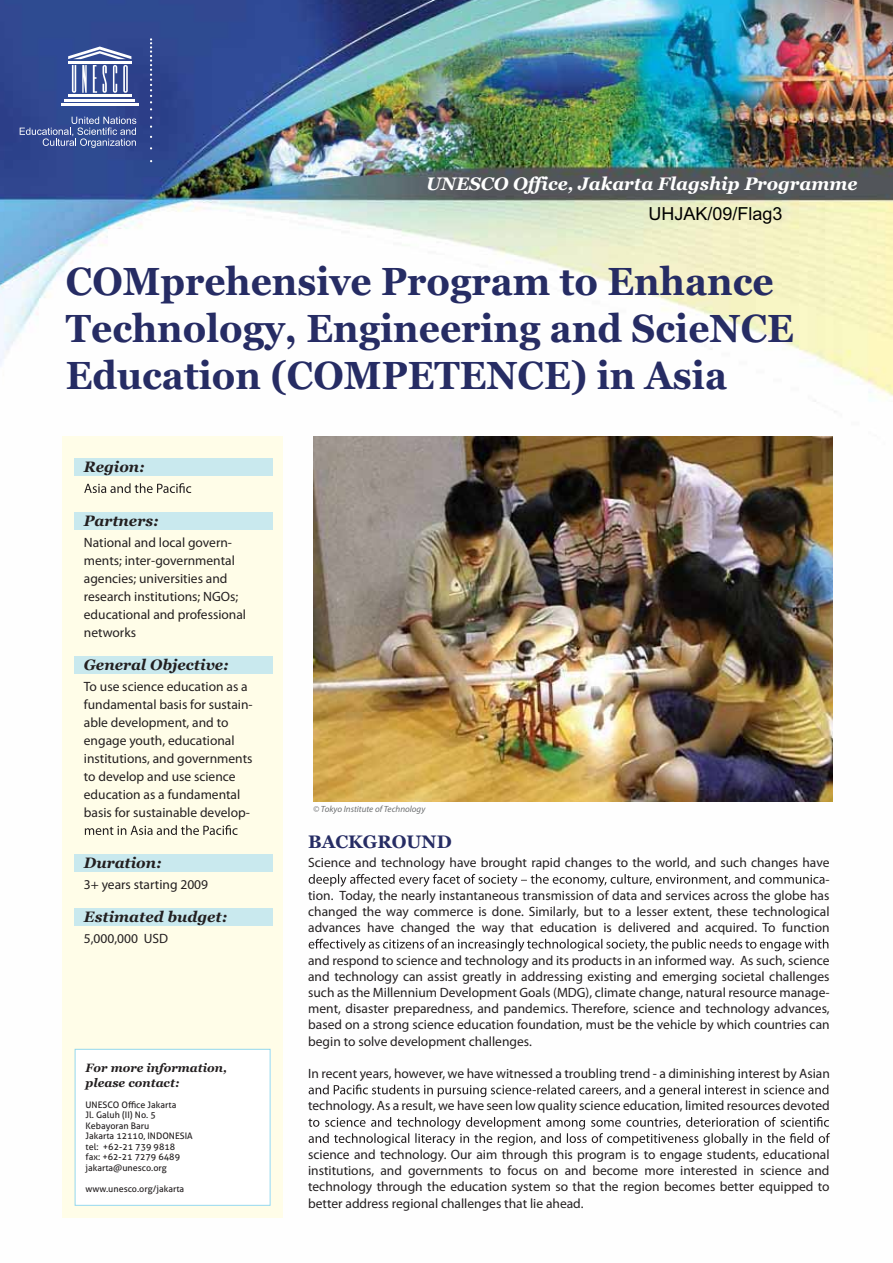
<style>
.page{position:relative;width:893px;height:1263px;background:#fff}
.page>*{position:absolute;margin:0;border:0;box-sizing:border-box;transform-origin:0 0}
.t1{font:700 39px/46.8px "Georgia";color:#262c64;scale:.95 1}
.t2{font:italic 700 18px "Georgia";color:#fff}
.t3{font:18px "Arial";color:#000}
.t4{font:700 18px "Georgia";color:#262c64}
.t5{font:italic 700 15px "Georgia";color:#231f20}
.t6{font:13.5px/18px "Myriad Pro";color:#231f20}
.t7{font:italic 700 12px/15px "Georgia";color:#231f20}
.t8{font:9px/10.5px "Aller";color:#231f20}
.t9{font:italic 9px "Myriad Pro";color:#6d6f71}
</style>
<div class="page">
<img style="left:0;top:0;width:893px;height:1218px">
<hr style="left:68px;top:94px;width:63px;height:3px;background:#fff">
<hr style="left:65px;top:99px;width:70px;height:2px;background:#fff">
<hr style="left:61px;top:103px;width:77px;height:3px;background:#fff">
<hr style="left:68px;top:61px;width:63px;height:3px;background:#fff">
<svg style="left:68px;top:47px;width:63px;height:12px"></svg>
<svg style="left:72px;top:65px;width:4px;height:28px"></svg>
<svg style="left:82px;top:65px;width:5px;height:28px"></svg>
<svg style="left:113px;top:65px;width:4px;height:28px"></svg>
<svg style="left:123px;top:65px;width:5px;height:28px"></svg>
<svg style="left:93px;top:65px;width:14px;height:28px"></svg>
<svg style="left:150px;top:38px;width:2px;height:72px"></svg>
<svg style="left:20px;top:117px;width:116px;height:31px;background:#5266a2"></svg>
<img style="left:313px;top:437px;width:519px;height:365px">
<div style="left:63px;top:437px;width:220px;height:781px;background:#fffde8"></div>
<div style="left:75px;top:458px;width:198px;height:17px;background:#c9e9ee"></div>
<div style="left:75px;top:512px;width:198px;height:17px;background:#c9e9ee"></div>
<div style="left:75px;top:657px;width:198px;height:17px;background:#c9e9ee"></div>
<div style="left:75px;top:854px;width:198px;height:17px;background:#c9e9ee"></div>
<div style="left:75px;top:909px;width:198px;height:17px;background:#c9e9ee"></div>
<div style="left:75px;top:1049px;width:195px;height:156px;background:#fff"></div>
<div style="left:75px;top:1049px;width:195px;height:157px;border:1px solid #94d8ec"></div>
<svg style="left:84px;top:483px;width:107px;height:10px"></svg>
<svg style="left:85px;top:825px;width:153px;height:10px"></svg>
<svg style="left:309px;top:874px;width:515px;height:13px"></svg>
<svg style="left:309px;top:939px;width:519px;height:12px"></svg>
<svg style="left:309px;top:1085px;width:519px;height:12px"></svg>
<svg style="left:308px;top:1117px;width:522px;height:29px"></svg>
<h2 class="t2" style="left:426px;top:177px;width:433px">UNESCO Office, Jakarta Flagship Programme</h2>
<h2 class="t3" style="left:648px;top:203px;width:136px">UHJAK/09/Flag3</h2>
<h1 class="t1" style="left:66px;top:261px;width:768px">COMprehensive Program to Enhance<br>Technology, Engineering and ScieNCE<br>Education (COMPETENCE) in Asia</h1>
<p class="t5" style="left:84px;top:461px;width:62px">Region:</p>
<p class="t5" style="left:84px;top:515px;width:76px">Partners:</p>
<p class="t6" style="left:84px;top:534px;width:164px">National and local govern&shy;ments; inter-governmental agencies; universities and research institutions; NGOs; educational and professional networks</p>
<p class="t5" style="left:84px;top:659px;width:146px">General Objective:</p>
<p class="t6" style="left:84px;top:678px;width:170px">To use science education as a fundamental basis for sustain&shy;able development, and to engage youth, educational institutions, and governments to develop and use science education as a fundamental basis for sustainable develop-</p>
<p class="t5" style="left:84px;top:857px;width:79px">Duration:</p>
<p class="t6" style="left:84px;top:876px;width:126px">3+ years starting 2009</p>
<p class="t5" style="left:84px;top:911px;width:145px">Estimated budget:</p>
<p class="t6" style="left:84px;top:930px;width:86px">5,000,000 USD</p>
<p class="t7" style="left:86px;top:1061px;width:143px">For more information, please contact:</p>
<p class="t8" style="left:86px;top:1099px;width:109px">UNESCO Office Jakarta<br>Jl. Galuh (II) No. 5<br>Kebayoran Baru<br>Jakarta 12110, INDONESIA tel: +62-21 739 9818<br>fax: +62-21 7279 6489 jakarta@unesco.org</p>
<p class="t8" style="left:86px;top:1183px;width:100px">www.unesco.org/jakarta</p>
<p class="t9" style="left:313px;top:806px;width:114px">© Tokyo Institute of Technology</p>
<h2 class="t4" style="left:308px;top:835px;width:145px">BACKGROUND</h2>
<p class="t6" style="left:308px;top:856px;width:523px;line-height:16.2px;text-align:right">Science and technology have brought rapid changes to the world, and such changes have -<br>tion. Today, the nearly instantaneous transmission of data and services across the globe has changed the way commerce is done. Similarly, but to a lesser extent, these technological advances have changed the way that education is delivered and acquired. To function</p>
<p class="t6" style="left:308px;top:953px;width:523px;line-height:16.2px;text-align:justify">and respond to science and technology and its products in an informed way. As such, science and technology can assist greatly in addressing existing and emerging societal challenges such as the Millennium Development Goals (MDG), climate change, natural resource manage&shy;ment, disaster preparedness, and pandemics. Therefore, science and technology advances, based on a strong science education foundation, must be the vehicle by which countries can begin to solve development challenges.</p>
<p class="t6" style="left:308px;top:1065px;width:523px">In recent years, however, we have witnessed a troubling trend - a diminishing interest by Asian</p>
<p class="t6" style="left:308px;top:1098px;width:523px">technology. As a result, we have seen low quality science education, limited resources devoted</p>
<p class="t6" style="left:308px;top:1147px;width:523px;line-height:16.2px;text-align:justify">science and technology. Our aim through this program is to engage students, educational institutions, and governments to focus on and become more interested in science and technology through the education system so that the region becomes better equipped to better address regional challenges that lie ahead.</p>
</div>
